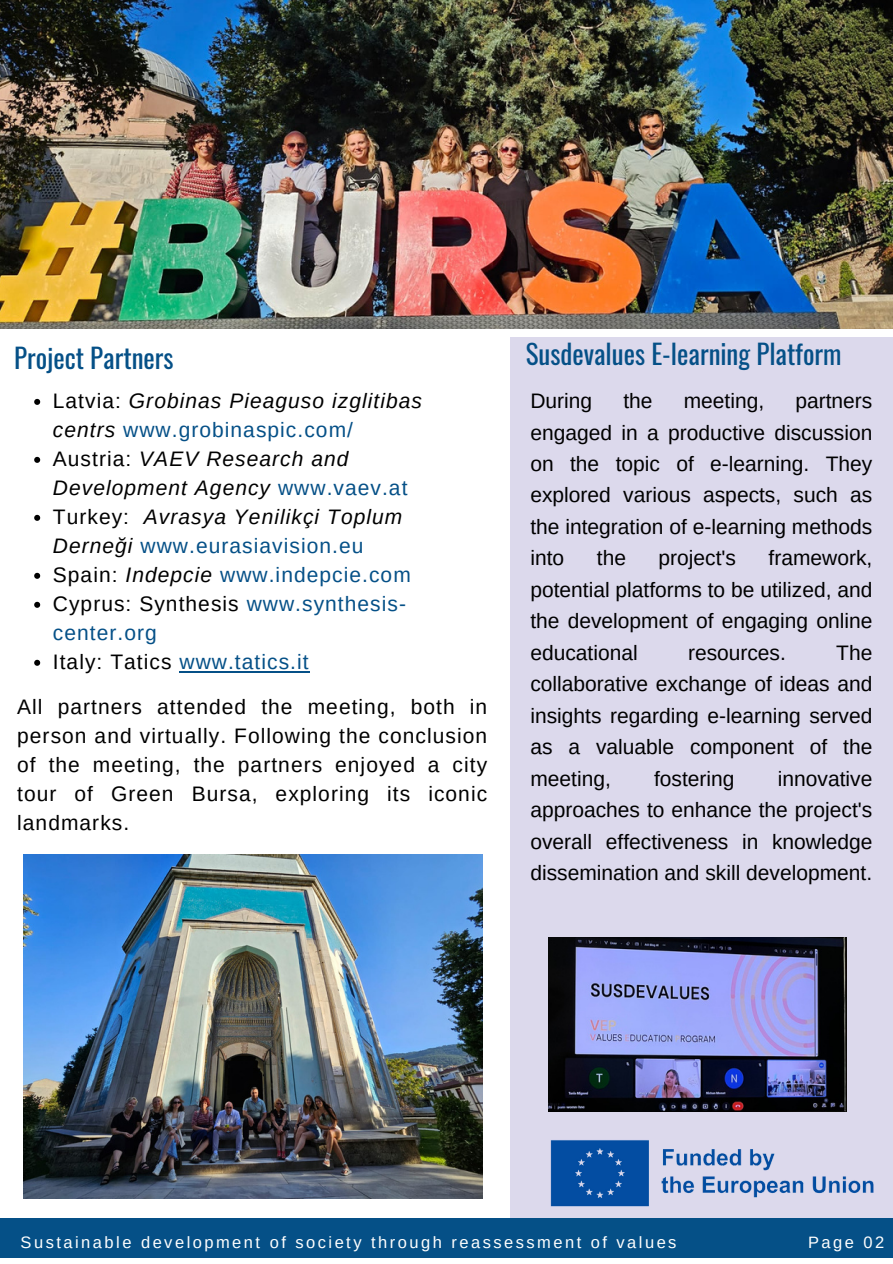
<style>
.page{position:relative;width:893px;height:1264px;background:#fff}
.page>*{position:absolute;margin:0;border:0;box-sizing:border-box;transform-origin:0 0}
.t1{font:27px "Oswald";color:#055087}
.t2{font:21px/31.5px "Arimo";color:#000;text-align:justify}
.t3{font:italic 21px/29px "Arimo";letter-spacing:.05em;color:#000}
.t4{font:21px/29px "Arimo";letter-spacing:.05em;color:#055087}
.t5{font:16.5px "Arimo";letter-spacing:.15em;color:#fff}
.s1{font-style:normal}
.s2{font-style:normal;color:#055087}
.s3{color:#000}
.s4{font-style:italic;color:#000}
</style>
<div class="page">
<div style="left:510px;top:337px;width:382px;height:888px;background:#dcd9ec"></div>
<div style="left:0;top:1218px;width:892px;height:39px;background:#055087"></div>
<img style="left:0;top:0;width:892px;height:328px">
<img style="left:550px;top:1140px;width:324px;height:67px">
<img style="left:548px;top:937px;width:298px;height:174px">
<img style="left:23px;top:854px;width:459px;height:344px">
<svg style="left:34px;top:399px;width:6px;height:6px"></svg>
<svg style="left:34px;top:457px;width:6px;height:6px"></svg>
<svg style="left:34px;top:515px;width:6px;height:6px"></svg>
<svg style="left:34px;top:573px;width:6px;height:6px"></svg>
<svg style="left:34px;top:602px;width:6px;height:6px"></svg>
<svg style="left:34px;top:659px;width:6px;height:6px"></svg>
<hr style="left:179px;top:670px;width:131px;height:2px;background:#055087">
<p class="t1" style="left:14px;top:337px;width:161px">Project Partners</p>
<p class="t1" style="left:525px;top:333px;width:317px">Susdevalues E-learning Platform</p>
<p class="t2" style="left:530px;top:385px;width:63px">During</p>
<p class="t2" style="left:623px;top:385px;width:31px">the</p>
<p class="t2" style="left:683px;top:385px;width:82px">meeting,</p>
<p class="t3" style="left:53px;top:386px;width:370px"><span class="s1">Latvia:</span> Grobinas Pieaguso izglitibas centrs <span class="s2">www.grobinaspic.com/</span></p>
<p class="t3" style="left:53px;top:444px;width:356px"><span class="s1">Austria:</span> VAEV Research and<br>Development Agency <span class="s2">www.vaev.at</span></p>
<p class="t3" style="left:53px;top:502px;width:351px"><span class="s1">Turkey:</span> Avrasya Yenilikçi Toplum<br>Derneği <span class="s2">www.eurasiavision.eu</span></p>
<p class="t4" style="left:53px;top:560px;width:359px"><span class="s3">Spain:</span> <span class="s4">Indepcie</span> www.indepcie.com</p>
<p class="t4" style="left:53px;top:589px;width:354px"><span class="s3">Cyprus: Synthesis</span> www.synthesis&shy;center.org</p>
<p class="t4" style="left:53px;top:647px;width:257px"><span class="s3">Italy: Tatics</span> www.tatics.it</p>
<p class="t2" style="left:17px;top:692px;width:471px;line-height:29px">All partners attended the meeting, both in person and virtually. Following the conclusion of the meeting, the partners enjoyed a city tour of Green Bursa, exploring its iconic landmarks.</p>
<p class="t2" style="left:530px;top:385px;width:343px;text-indent:265px">partners engaged in a productive discussion on the topic of e-learning. They explored various aspects, such as the integration of e-learning methods into</p>
<p class="t2" style="left:530px;top:542px;width:343px;text-indent:238px">framework, potential platforms to be utilized, and the development of engaging online educational</p>
<p class="t2" style="left:596px;top:542px;width:31px">the</p>
<p class="t2" style="left:658px;top:542px;width:79px">project's</p>
<p class="t2" style="left:530px;top:637px;width:343px;text-indent:306px">The collaborative exchange of ideas and insights regarding e-learning served as a valuable component of the meeting,</p>
<p class="t2" style="left:688px;top:637px;width:99px">resources.</p>
<p class="t2" style="left:530px;top:762px;width:343px;text-indent:247px">innovative approaches to enhance the project's overall effectiveness in knowledge dissemination and skill development.</p>
<p class="t2" style="left:654px;top:762px;width:82px">fostering</p>
<p class="t5" style="left:21px;top:1233px;width:657px">Sustainable development of society through reassessment of values</p>
<p class="t5" style="left:808px;top:1233px;width:78px">Page 02</p>
</div>
